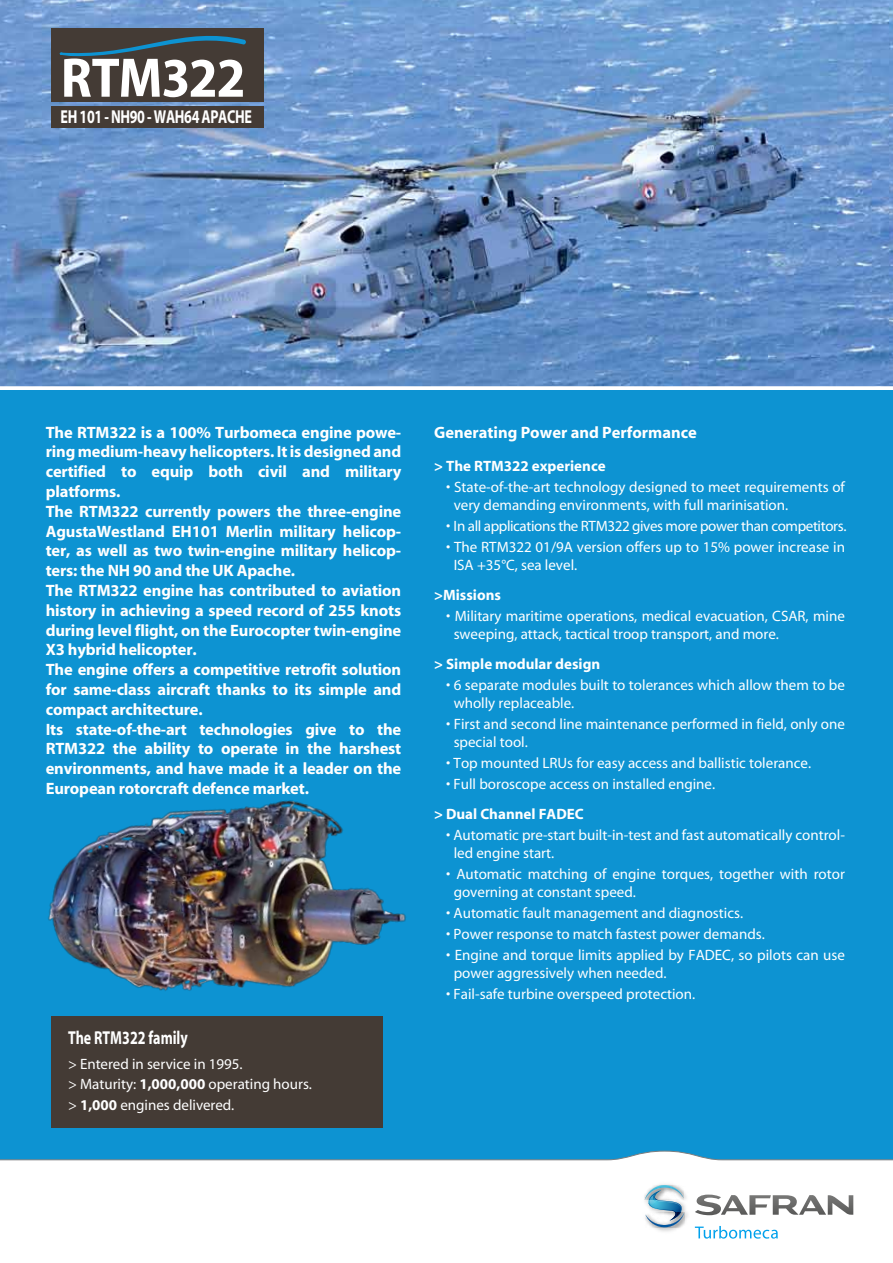
<style>
.page{position:relative;width:893px;height:1263px;background:#fff}
.page>*{position:absolute;margin:0;border:0;box-sizing:border-box;transform-origin:0 0}
.t1{font:700 18.75px "Myriad";letter-spacing:-.025em;color:#fff;scale:.75 1}
.t2{font:700 18.75px "Myriad";color:#fff;scale:.75 1}
.t3{font:700 16.5px/19.8px "Myriad";letter-spacing:-.01em;color:#fff}
.t4{font:15px/18px "Myriad";color:#fff}
.t5{font:700 15px "Myriad";color:#fff}
.t6{font:15px "Myriad";letter-spacing:-.025em;color:#fff}
.s1{font-weight:700}
</style>
<div class="page">
<img style="left:0;top:0;width:893px;height:386px">
<div style="left:0;top:388px;width:893px;height:801px;background:#0d93d2"></div>
<div style="left:51px;top:29px;width:213px;height:73px;background:#443b35"></div>
<div style="left:51px;top:106px;width:213px;height:22px;background:#443b35"></div>
<div style="left:51px;top:1016px;width:332px;height:112px;background:#443b35"></div>
<svg style="left:28px;top:27px;width:219px;height:70px"></svg>
<svg style="left:0;top:1150px;width:893px;height:89px"></svg>
<svg style="left:695px;top:1226px;width:83px;height:12px"></svg>
<svg style="left:695px;top:1194px;width:158px;height:21px"></svg>
<img style="left:640px;top:1182px;width:53px;height:54px">
<svg style="left:645px;top:1185px;width:39px;height:43px"></svg>
<img style="left:48px;top:800px;width:358px;height:191px">
<svg style="left:0;top:386px;width:893px;height:4px"></svg>
<p class="t1" style="left:61px;top:108px;width:257px">EH 101 - NH90 - WAH64 APACHE</p>
<p class="t3" style="left:46px;top:423px;width:357px">The RTM322 is a 100% Turbomeca engine powe&shy;ring medium-heavy helicopters. It is designed and certified to equip both civil and military platforms.<br>The RTM322 currently powers the three-engine AgustaWestland EH101 Merlin military helicop&shy;ter, as well as two twin-engine military helicop&shy;ters: the NH 90 and the UK Apache.<br>The RTM322 engine has contributed to aviation history in achieving a speed record of 255 knots during level flight, on the Eurocopter twin-engine X3 hybrid helicopter.<br>The engine offers a competitive retrofit solution for same-class aircraft thanks to its simple and compact architecture.<br>Its state-of-the-art technologies give to the RTM322 the ability to operate in the harshest environments, and have made it a leader on the European rotorcraft defence market.</p>
<p class="t3" style="left:434px;top:423px;width:264px">Generating Power and Performance</p>
<p class="t5" style="left:434px;top:458px;width:173px">&gt; The RTM322 experience</p>
<p class="t4" style="left:454px;top:478px;width:393px;text-indent:-8px">• State-of-the-art technology designed to meet requirements of very demanding environments, with full marinisation.</p>
<p class="t6" style="left:446px;top:518px;width:402px">• In all applications the RTM322 gives more power than competitors.</p>
<p class="t4" style="left:454px;top:538px;width:393px;text-indent:-8px">• The RTM322 01/9A version offers up to 15% power increase in<br>ISA +35°C, sea level.</p>
<p class="t5" style="left:434px;top:587px;width:68px">&gt;Missions</p>
<p class="t4" style="left:454px;top:607px;width:393px;text-indent:-8px">• Military maritime operations, medical evacuation, CSAR, mine sweeping, attack, tactical troop transport, and more.</p>
<p class="t5" style="left:434px;top:656px;width:168px">&gt; Simple modular design</p>
<p class="t4" style="left:454px;top:676px;width:393px;text-indent:-8px">• 6 separate modules built to tolerances which allow them to be wholly replaceable.</p>
<p class="t4" style="left:454px;top:715px;width:393px;text-indent:-8px">• First and second line maintenance performed in field, only one special tool.</p>
<p class="t4" style="left:446px;top:754px;width:366px">• Top mounted LRUs for easy access and ballistic tolerance.</p>
<p class="t4" style="left:446px;top:775px;width:271px">• Full boroscope access on installed engine.</p>
<p class="t5" style="left:434px;top:806px;width:151px">&gt; Dual Channel FADEC</p>
<p class="t4" style="left:454px;top:826px;width:393px;text-indent:-8px">• Automatic pre-start built-in-test and fast automatically control&shy;led engine start.</p>
<p class="t4" style="left:454px;top:865px;width:393px;text-indent:-8px">• Automatic matching of engine torques, together with rotor governing at constant speed.</p>
<p class="t4" style="left:446px;top:904px;width:298px">• Automatic fault management and diagnostics.</p>
<p class="t4" style="left:446px;top:925px;width:320px">• Power response to match fastest power demands.</p>
<p class="t4" style="left:454px;top:946px;width:393px;text-indent:-8px">• Engine and torque limits applied by FADEC, so pilots can use power aggressively when needed.</p>
<p class="t4" style="left:446px;top:985px;width:251px">• Fail-safe turbine overspeed protection.</p>
<p class="t2" style="left:68px;top:1027px;width:161px">The RTM322 family</p>
<p class="t4" style="left:68px;top:1055px;width:246px;line-height:20.1px">&gt; Entered in service in 1995.<br>&gt; Maturity: <span class="s1">1,000,000</span> operating hours. &gt; <span class="s1">1,000</span> engines delivered.</p>
</div>
